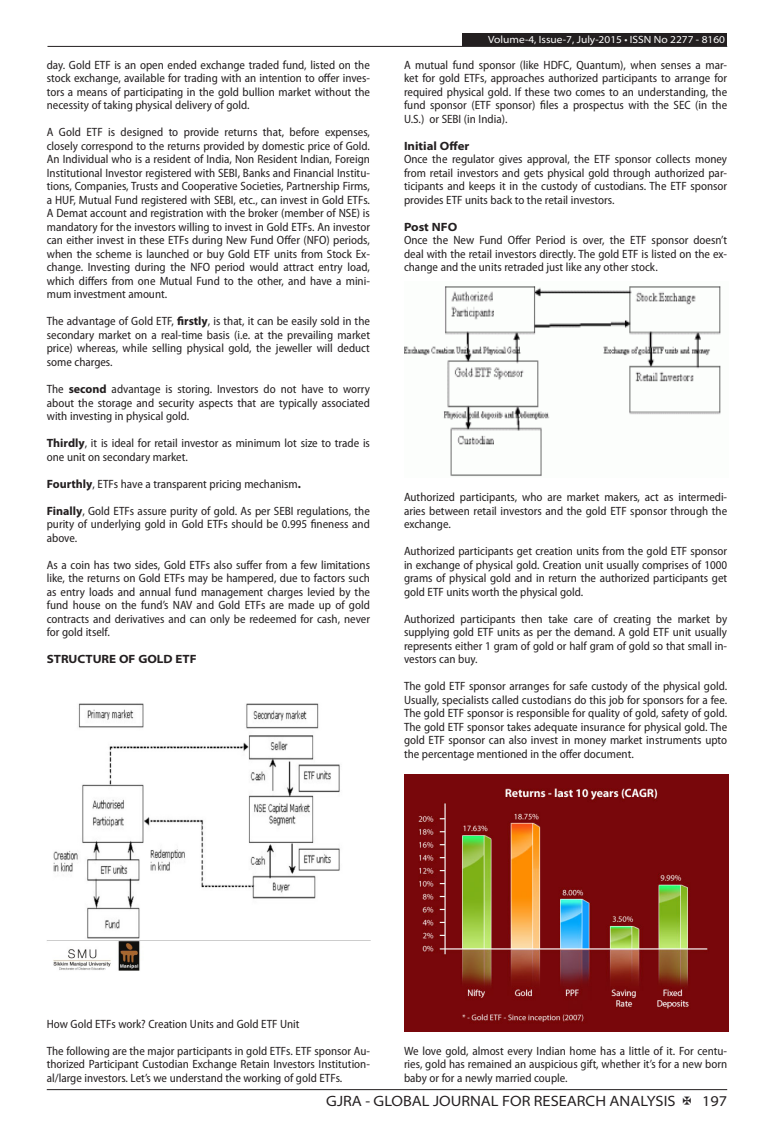
<style>
.page{position:relative;width:774px;height:1136px;background:#fff}
.page>*{position:absolute;margin:0;border:0;box-sizing:border-box;transform-origin:0 0}
.t1{font:semi-expanded 15px "Myriad Pro";color:#231f20}
.GRA_Body_Text{font:semi-condensed 12px/13.5px "Myriad Pro";color:#231f20;text-align:justify}
.GRA_Bold{font:700 semi-expanded 12px "Myriad Pro";color:#231f20}
.t2{font:semi-expanded 10.5px "Myriad Pro";color:#fff}
.s1{font-weight:700;font-stretch:normal}
</style>
<div class="page">
<hr style="left:47px;top:1089px;width:680px;height:1px;background:#231f20">
<div style="left:462px;top:33px;width:265px;height:13px;background:#231f20"></div>
<hr style="left:47px;top:46px;width:680px;height:1px;background:#231f20">
<img style="left:47px;top:703px;width:323px;height:268px">
<img style="left:404px;top:286px;width:317px;height:190px">
<img style="left:404px;top:774px;width:324px;height:256px">
<p class="GRA_Body_Text" style="left:47px;top:58px;width:325px">day. Gold ETF is an open ended exchange traded fund, listed on the stock exchange, available for trading with an intention to offer inves&shy;tors a means of participating in the gold bullion market without the necessity of taking physical delivery of gold.</p>
<p class="GRA_Body_Text" style="left:47px;top:126px;width:325px">A Gold ETF is designed to provide returns that, before expenses, closely correspond to the returns provided by domestic price of Gold.<br>An Individual who is a resident of India, Non Resident Indian, Foreign Institutional Investor registered with SEBI, Banks and Financial Institu&shy;tions, Companies, Trusts and Cooperative Societies, Partnership Firms, a HUF, Mutual Fund registered with SEBI, etc., can invest in Gold ETFs.<br>A Demat account and registration with the broker (member of NSE) is mandatory for the investors willing to invest in Gold ETFs. An investor can either invest in these ETFs during New Fund Offer (NFO) periods, when the scheme is launched or buy Gold ETF units from Stock Ex&shy;change. Investing during the NFO period would attract entry load, which differs from one Mutual Fund to the other, and have a mini&shy;mum investment amount.</p>
<p class="GRA_Body_Text" style="left:47px;top:315px;width:325px">The advantage of Gold ETF, <span class="s1">firstly</span>, is that, it can be easily sold in the secondary market on a real-time basis (i.e. at the prevailing market price) whereas, while selling physical gold, the jeweller will deduct some charges.</p>
<p class="GRA_Body_Text" style="left:47px;top:382px;width:325px">The <span class="s1">second</span> advantage is storing. Investors do not have to worry about the storage and security aspects that are typically associated with investing in physical gold.</p>
<p class="GRA_Body_Text" style="left:47px;top:436px;width:325px"><span class="s1">Thirdly</span>, it is ideal for retail investor as minimum lot size to trade is one unit on secondary market.</p>
<p class="GRA_Body_Text" style="left:47px;top:477px;width:256px"><span class="s1">Fourthly</span>, ETFs have a transparent pricing mechanism<span class="s1">.</span></p>
<p class="GRA_Body_Text" style="left:47px;top:504px;width:325px"><span class="s1">Finally</span>, Gold ETFs assure purity of gold. As per SEBI regulations, the purity of underlying gold in Gold ETFs should be 0.995 fineness and above.</p>
<p class="GRA_Body_Text" style="left:47px;top:558px;width:325px">As a coin has two sides, Gold ETFs also suffer from a few limitations like, the returns on Gold ETFs may be hampered, due to factors such as entry loads and annual fund management charges levied by the fund house on the fund’s NAV and Gold ETFs are made up of gold contracts and derivatives and can only be redeemed for cash, never for gold itself.</p>
<p class="GRA_Bold" style="left:47px;top:652px;width:151px">STRUCTURE OF GOLD ETF</p>
<p class="t2" style="left:488px;top:34px;width:238px">Volume-4, Issue-7, July-2015 • ISSN No 2277 - 8160</p>
<p class="GRA_Body_Text" style="left:404px;top:58px;width:325px">A mutual fund sponsor (like HDFC, Quantum), when senses a mar&shy;ket for gold ETFs, approaches authorized participants to arrange for required physical gold. If these two comes to an understanding, the fund sponsor (ETF sponsor) files a prospectus with the SEC (in the U.S.) or SEBI (in India).</p>
<p class="GRA_Bold" style="left:404px;top:139px;width:67px">Initial Offer</p>
<p class="GRA_Body_Text" style="left:404px;top:153px;width:325px">Once the regulator gives approval, the ETF sponsor collects money from retail investors and gets physical gold through authorized par&shy;ticipants and keeps it in the custody of custodians. The ETF sponsor provides ETF units back to the retail investors.</p>
<p class="GRA_Bold" style="left:404px;top:220px;width:55px">Post NFO</p>
<p class="GRA_Body_Text" style="left:404px;top:234px;width:325px">Once the New Fund Offer Period is over, the ETF sponsor doesn’t deal with the retail investors directly. The gold ETF is listed on the ex&shy;change and the units retraded just like any other stock.</p>
<p class="GRA_Body_Text" style="left:404px;top:490px;width:325px">Authorized participants, who are market makers, act as intermedi&shy;aries between retail investors and the gold ETF sponsor through the exchange.</p>
<p class="GRA_Body_Text" style="left:404px;top:544px;width:325px">Authorized participants get creation units from the gold ETF sponsor in exchange of physical gold. Creation unit usually comprises of 1000 grams of physical gold and in return the authorized participants get gold ETF units worth the physical gold.</p>
<p class="GRA_Body_Text" style="left:404px;top:612px;width:325px">Authorized participants then take care of creating the market by supplying gold ETF units as per the demand. A gold ETF unit usually represents either 1 gram of gold or half gram of gold so that small in&shy;vestors can buy.</p>
<p class="GRA_Body_Text" style="left:404px;top:679px;width:325px">The gold ETF sponsor arranges for safe custody of the physical gold.<br>Usually, specialists called custodians do this job for sponsors for a fee.<br>The gold ETF sponsor is responsible for quality of gold, safety of gold.<br>The gold ETF sponsor takes adequate insurance for physical gold. The gold ETF sponsor can also invest in money market instruments upto the percentage mentioned in the offer document.</p>
<p class="GRA_Body_Text" style="left:47px;top:1017px;width:254px">How Gold ETFs work? Creation Units and Gold ETF Unit</p>
<p class="GRA_Body_Text" style="left:47px;top:1044px;width:325px">The following are the major participants in gold ETFs. ETF sponsor Au&shy;thorized Participant Custodian Exchange Retain Investors Institution&shy;al/large investors. Let’s we understand the working of gold ETFs.</p>
<p class="GRA_Body_Text" style="left:404px;top:1044px;width:325px">We love gold, almost every Indian home has a little of it. For centu&shy;ries, gold has remained an auspicious gift, whether it’s for a new born baby or for a newly married couple.</p>
<p class="t1" style="left:326px;top:1092px;width:351px">GJRA - GLOBAL JOURNAL FOR RESEARCH ANALYSIS</p>
<p class="t1" style="left:702px;top:1092px;width:27px">197</p>
</div>
